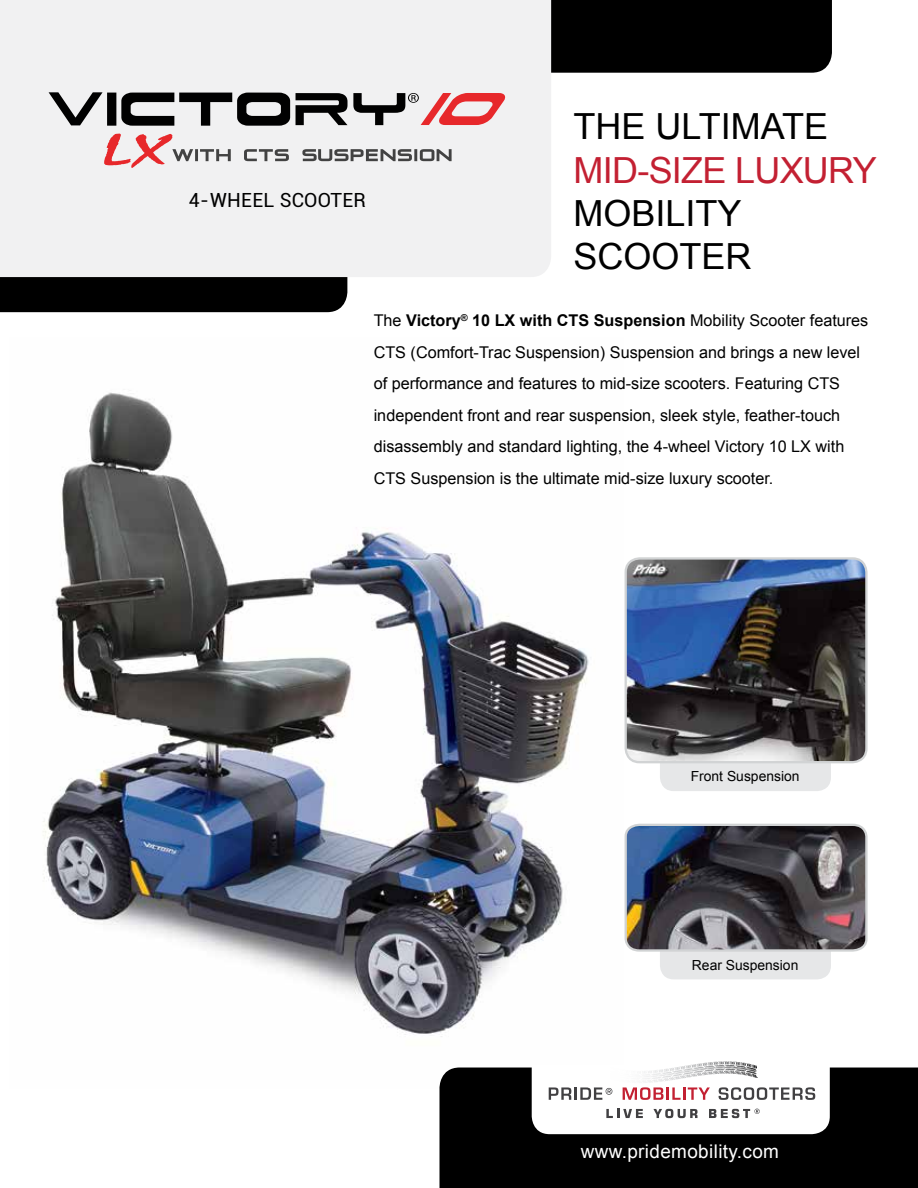
<style>
.page{position:relative;width:918px;height:1188px;background:#fff}
.page>*{position:absolute;margin:0;border:0;box-sizing:border-box;transform-origin:0 0}
.t1{font:36px/43.2px "Arial";color:#000}
.t2{font:36px "Arial";letter-spacing:-.02em;color:#c32032}
.t3{font:19.5px "Roboto";letter-spacing:.02em;color:#000}
.t4{font:18.9px "Arial";letter-spacing:.02em;color:#fff}
.t5{font:16.2px/31.5px "Arial";color:#000}
.t6{font:13.95px "Arial";color:#000}
.s1{font-weight:700}
</style>
<div class="page">
<img style="left:43px;top:392px;width:546px;height:696px">
<div style="left:551px;top:0;width:281px;height:73px;background:#000"></div>
<div style="left:0;top:277px;width:347px;height:35px;background:#000"></div>
<div style="left:0;top:0;width:551px;height:277px;background:#f1f1f2"></div>
<div style="left:440px;top:1068px;width:478px;height:120px;background:#000"></div>
<svg style="left:532px;top:1061px;width:298px;height:73px"></svg>
<svg style="left:49px;top:92px;width:241px;height:34px"></svg>
<svg style="left:296px;top:93px;width:210px;height:32px"></svg>
<svg style="left:302px;top:149px;width:150px;height:12px"></svg>
<svg style="left:104px;top:134px;width:127px;height:34px"></svg>
<svg style="left:244px;top:149px;width:45px;height:12px"></svg>
<div style="left:660px;top:763px;width:171px;height:28px;background:#e6e7e8"></div>
<img style="left:626px;top:560px;width:239px;height:202px">
<div style="left:625px;top:557px;width:243px;height:206px;border:2px solid #d1d3d4;border-radius:14px"></div>
<svg style="left:624px;top:823px;width:244px;height:156px;background:#6b6c73"></svg>
<p class="t3" style="left:189px;top:186px;width:179px">4-WHEEL SCOOTER</p>
<h1 class="t1" style="left:574px;top:106px;width:256px">THE ULTIMATE</h1>
<h1 class="t2" style="left:574px;top:146px;width:305px">MID-SIZE LUXURY</h1>
<h1 class="t1" style="left:574px;top:192px;width:180px">MOBILITY<br>SCOOTER</h1>
<p class="t5" style="left:374px;top:305px;width:496px">The <span class="s1">Victory</span><sup>®</sup> <span class="s1">10 LX with CTS Suspension</span> Mobility Scooter features CTS (Comfort-Trac Suspension) Suspension and brings a new level of performance and features to mid-size scooters. Featuring CTS independent front and rear suspension, sleek style, feather-touch disassembly and standard lighting, the 4-wheel Victory 10 LX with CTS Suspension is the ultimate mid-size luxury scooter.</p>
<p class="t6" style="left:691px;top:767px;width:110px">Front Suspension</p>
<p class="t6" style="left:692px;top:956px;width:108px">Rear Suspension</p>
<p class="t4" style="left:581px;top:1139px;width:200px">www.pridemobility.com</p>
</div>
